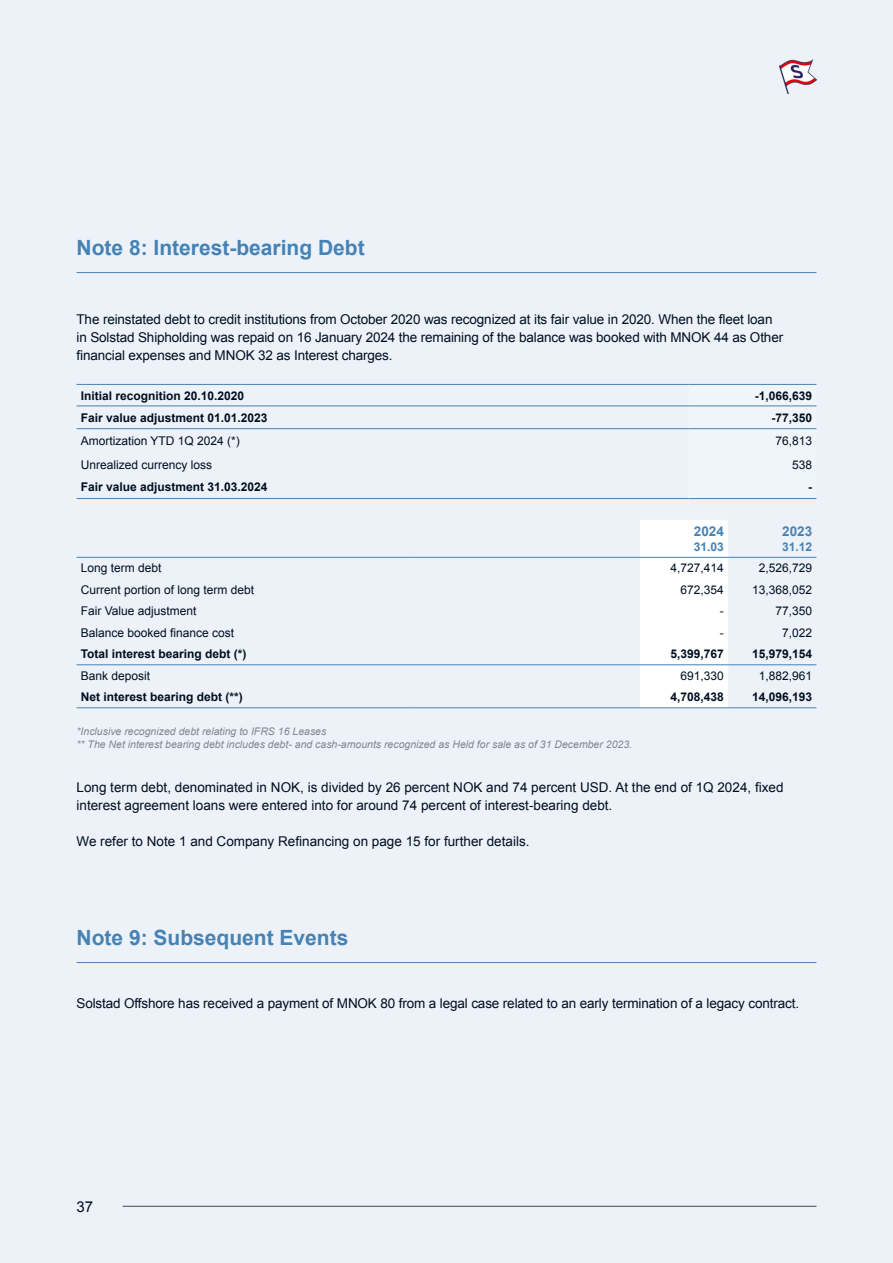
<style>
.page{position:relative;width:893px;height:1263px;background:#ecf2f8}
.page>*{position:absolute;margin:0;border:0;box-sizing:border-box;transform-origin:0 0}
.Note_Heading{font:700 21px "Arial";color:#4682b3}
.t1{font:15px "Arial";color:#010e20}
.Body{font:13.5px/18px "Arial";letter-spacing:-.01em;color:#010e20}
.Table_Heading{font:700 13.5px "Arial";color:#4682b3}
.Table_Body{font:12px "Arial";color:#010e20}
.Table_Body-2{font:700 12px "Arial";color:#010e20}
.Table_heading_2{font:700 12px "Arial";color:#4682b3}
.Footnotes{font:italic 10.5px "Arial";color:#808690}
</style>
<div class="page">
<hr style="left:77px;top:962px;width:739px;height:1px;background:#4682b3">
<hr style="left:77px;top:272px;width:739px;height:1px;background:#4682b3">
<svg style="left:689px;top:405px;width:127px;height:25px"></svg>
<hr style="left:77px;top:498px;width:612px;height:1px;background:#4682b3">
<hr style="left:689px;top:498px;width:127px;height:1px;background:#4682b3">
<hr style="left:77px;top:428px;width:612px;height:1px;background:#4682b3">
<hr style="left:689px;top:428px;width:127px;height:1px;background:#4682b3">
<hr style="left:77px;top:384px;width:612px;height:1px;background:#4682b3">
<hr style="left:689px;top:384px;width:127px;height:1px;background:#4682b3">
<hr style="left:77px;top:406px;width:612px;height:1px;background:#4682b3">
<hr style="left:689px;top:406px;width:127px;height:1px;background:#4682b3">
<div style="left:640px;top:520px;width:88px;height:187px;background:#fff"></div>
<hr style="left:77px;top:707px;width:331px;height:1px;background:#4682b3">
<hr style="left:408px;top:707px;width:232px;height:1px;background:#4682b3">
<hr style="left:640px;top:707px;width:88px;height:1px;background:#4682b3">
<hr style="left:728px;top:707px;width:88px;height:1px;background:#4682b3">
<hr style="left:77px;top:664px;width:331px;height:1px;background:#4682b3">
<hr style="left:408px;top:664px;width:232px;height:1px;background:#4682b3">
<hr style="left:640px;top:664px;width:88px;height:1px;background:#4682b3">
<hr style="left:728px;top:664px;width:88px;height:1px;background:#4682b3">
<hr style="left:77px;top:557px;width:331px;height:1px;background:#4682b3">
<hr style="left:408px;top:557px;width:232px;height:1px;background:#4682b3">
<hr style="left:640px;top:557px;width:88px;height:1px;background:#4682b3">
<hr style="left:728px;top:557px;width:88px;height:1px;background:#4682b3">
<hr style="left:123px;top:1206px;width:693px;height:1px;background:#414a58">
<img style="left:779px;top:59px;width:37px;height:35px">
<p class="Note_Heading" style="left:77px;top:234px;width:290px">Note 8: Interest-bearing Debt</p>
<p class="Body" style="left:77px;top:310px;width:708px">The reinstated debt to credit institutions from October 2020 was recognized at its fair value in 2020. When the fleet loan in Solstad Shipholding was repaid on 16 January 2024 the remaining of the balance was booked with MNOK 44 as Other financial expenses and MNOK 32 as Interest charges.</p>
<p class="Table_Body-2" style="left:81px;top:387px;width:165px">Initial recognition 20.10.2020</p>
<p class="Table_Body-2" style="left:755px;top:387px;width:59px">-1,066,639</p>
<p class="Table_Body-2" style="left:81px;top:409px;width:188px">Fair value adjustment 01.01.2023</p>
<p class="Table_Body-2" style="left:771px;top:409px;width:42px">-77,350</p>
<p class="Table_Body" style="left:81px;top:433px;width:161px">Amortization YTD 1Q 2024 (*)</p>
<p class="Table_Body" style="left:775px;top:433px;width:38px">76,813</p>
<p class="Table_Body" style="left:81px;top:456px;width:133px">Unrealized currency loss</p>
<p class="Table_Body" style="left:792px;top:456px;width:22px">538</p>
<p class="Table_Body-2" style="left:81px;top:479px;width:188px">Fair value adjustment 31.03.2024</p>
<p class="Table_Body-2" style="left:808px;top:479px;width:5px">-</p>
<p class="Table_Heading" style="left:694px;top:522px;width:32px">2024</p>
<p class="Table_heading_2" style="left:694px;top:539px;width:32px">31.03</p>
<p class="Table_Heading" style="left:782px;top:522px;width:32px">2023</p>
<p class="Table_heading_2" style="left:782px;top:539px;width:32px">31.12</p>
<p class="Table_Body" style="left:81px;top:560px;width:82px">Long term debt</p>
<p class="Table_Body" style="left:671px;top:560px;width:55px">4,727,414</p>
<p class="Table_Body" style="left:759px;top:560px;width:55px">2,526,729</p>
<p class="Table_Body" style="left:81px;top:582px;width:175px">Current portion of long term debt</p>
<p class="Table_Body" style="left:681px;top:582px;width:45px">672,354</p>
<p class="Table_Body" style="left:752px;top:582px;width:62px">13,368,052</p>
<p class="Table_Body" style="left:81px;top:603px;width:117px">Fair Value adjustment</p>
<p class="Table_Body" style="left:720px;top:603px;width:5px">-</p>
<p class="Table_Body" style="left:775px;top:603px;width:38px">77,350</p>
<p class="Table_Body" style="left:81px;top:625px;width:155px">Balance booked finance cost</p>
<p class="Table_Body" style="left:720px;top:625px;width:5px">-</p>
<p class="Table_Body" style="left:782px;top:625px;width:32px">7,022</p>
<p class="Table_Body-2" style="left:81px;top:646px;width:167px">Total interest bearing debt (*)</p>
<p class="Table_Body-2" style="left:671px;top:646px;width:55px">5,399,767</p>
<p class="Table_Body-2" style="left:752px;top:646px;width:62px">15,979,154</p>
<p class="Table_Body" style="left:81px;top:668px;width:71px">Bank deposit</p>
<p class="Table_Body" style="left:681px;top:668px;width:45px">691,330</p>
<p class="Table_Body" style="left:759px;top:668px;width:55px">1,882,961</p>
<p class="Table_Body-2" style="left:81px;top:689px;width:164px">Net interest bearing debt (**)</p>
<p class="Table_Body-2" style="left:671px;top:689px;width:55px">4,708,438</p>
<p class="Table_Body-2" style="left:752px;top:689px;width:62px">14,096,193</p>
<p class="Footnotes" style="left:77px;top:724px;width:251px">*Inclusive recognized debt relating to IFRS 16 Leases</p>
<p class="Footnotes" style="left:77px;top:738px;width:557px">** The Net interest bearing debt includes debt- and cash-amounts recognized as Held for sale as of 31 December 2023.</p>
<p class="Body" style="left:77px;top:778px;width:708px">Long term debt, denominated in NOK, is divided by 26 percent NOK and 74 percent USD. At the end of 1Q 2024, fixed interest agreement loans were entered into for around 74 percent of interest-bearing debt.</p>
<p class="Body" style="left:77px;top:832px;width:454px">We refer to Note 1 and Company Refinancing on page 15 for further details.</p>
<p class="Note_Heading" style="left:77px;top:924px;width:273px">Note 9: Subsequent Events</p>
<p class="Body" style="left:77px;top:994px;width:724px">Solstad Offshore has received a payment of MNOK 80 from a legal case related to an early termination of a legacy contract.</p>
<p class="t1" style="left:77px;top:1197px;width:18px">37</p>
</div>
